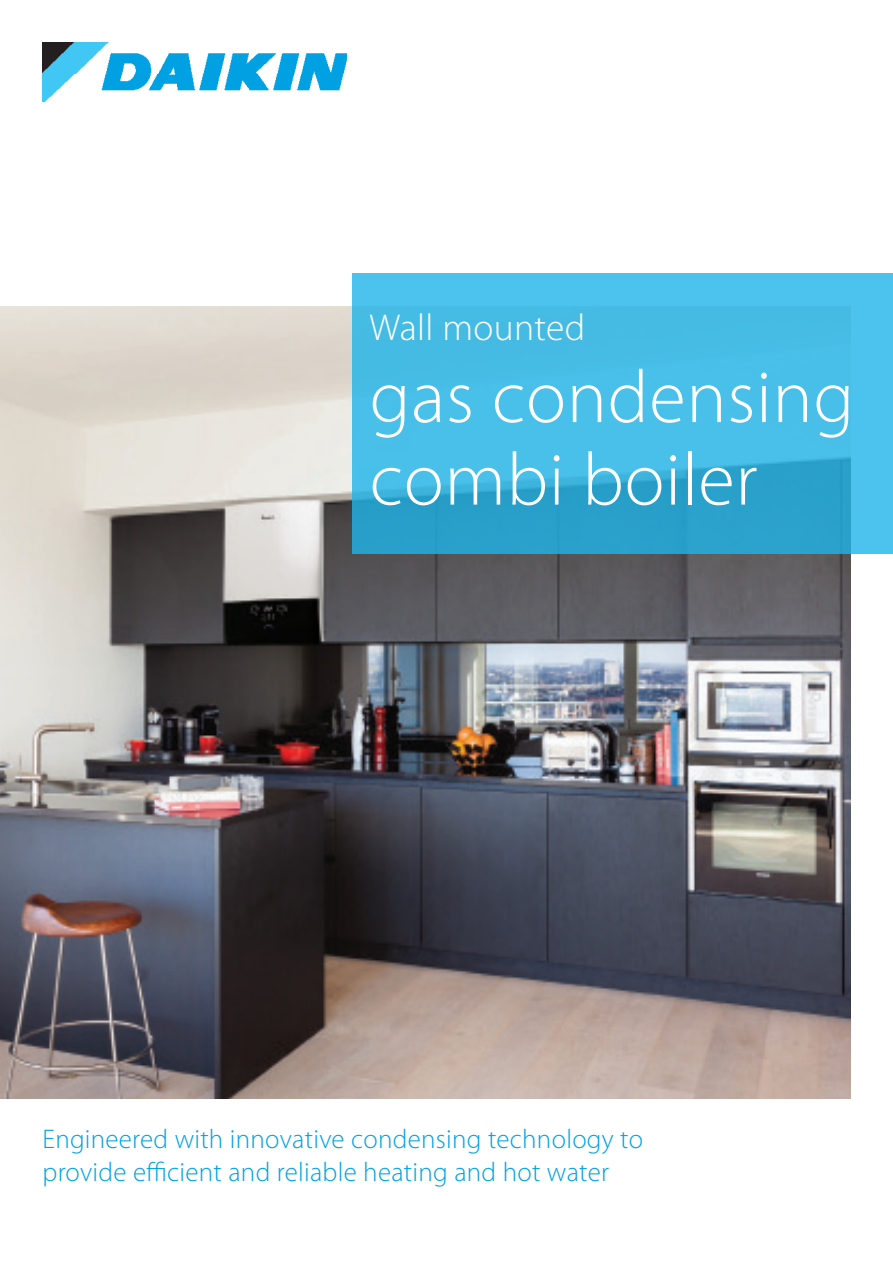
<style>
.page{position:relative;width:893px;height:1263px;background:#fff}
.page>*{position:absolute;margin:0;border:0;box-sizing:border-box;transform-origin:0 0}
.Main_headline{font:300 75px/82.5px "Myriad Pro";letter-spacing:.01em;color:#fff}
.Main_headline-2{font:300 37.5px "Myriad Pro";letter-spacing:.01em;color:#fff}
.t1{font:300 27px/33px "Myriad Pro";letter-spacing:.01em;color:#00a1e3}
</style>
<div class="page">
<img style="left:0;top:307px;width:850px;height:792px">
<img style="left:43px;top:43px;width:304px;height:59px">
<svg style="left:353px;top:274px;width:540px;height:280px;background:#40b7e1"></svg>
<p class="Main_headline-2" style="left:370px;top:306px;width:217px">Wall mounted</p>
<p class="Main_headline" style="left:370px;top:357px;width:486px">gas condensing combi boiler</p>
<p class="t1" style="left:43px;top:1123px;width:602px">Engineered with innovative condensing technology to provide efficient and reliable heating and hot water</p>
</div>
